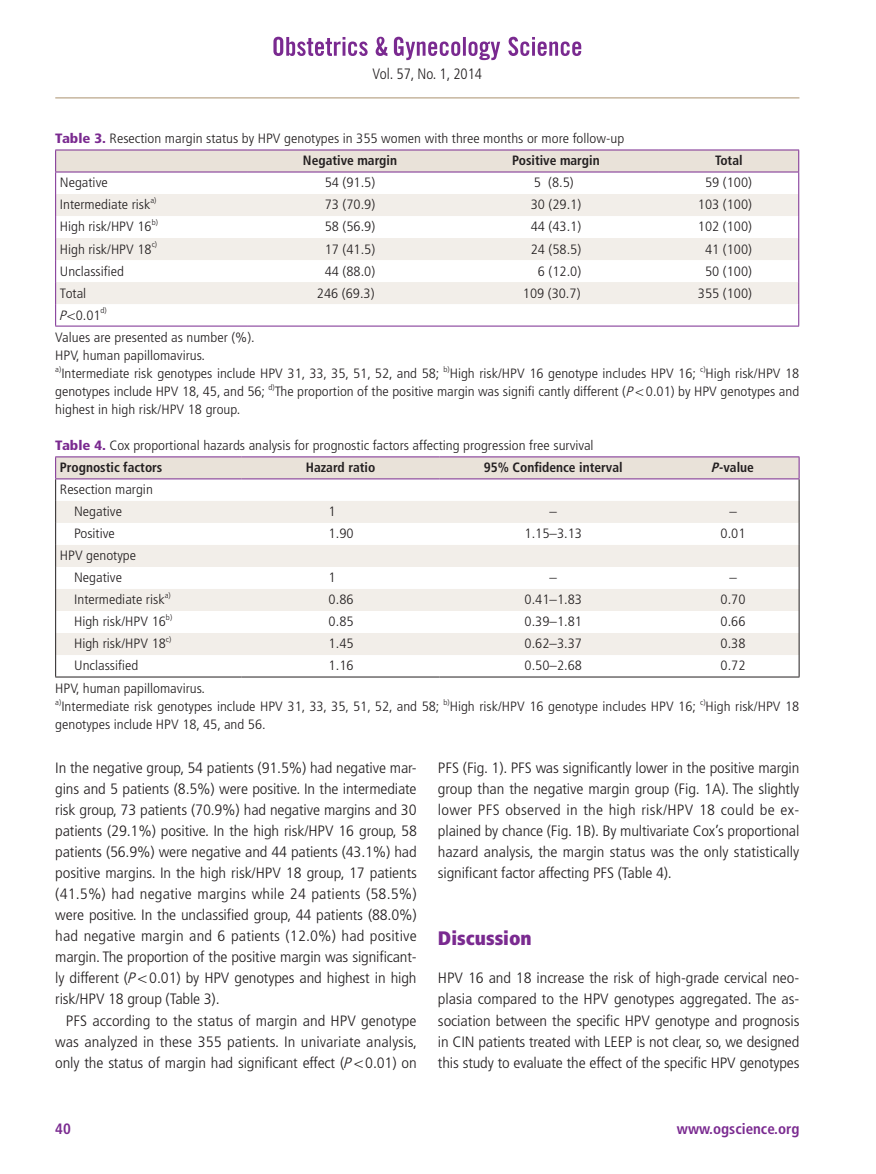
<style>
.page{position:relative;width:876px;height:1174px;background:#fff}
.page>*{position:absolute;margin:0;border:0;box-sizing:border-box;transform-origin:0 0}
.서론_영문{font:900 condensed 19.5px "Frutiger LT Std";color:#7a2a90}
.본문_영문{font:300 condensed 15px/21px "Frutiger LT Std";letter-spacing:-.01em;color:#231f20;text-align:justify;scale:1.1 1}
.t1{font:700 condensed 15px "Frutiger LT Std";color:#7a2a90}
.본문_영문-2{font:300 condensed 15px "Frutiger LT Std";letter-spacing:-.01em;color:#231f20}
.표_타이틀{font:300 condensed 13.5px "Frutiger LT Std";color:#231f20;scale:1.1 1}
.표머리{font:700 condensed 13.5px "Frutiger LT Std";color:#231f20}
.표_타이틀-2{font:300 condensed 7.8px "Frutiger LT Std";color:#231f20;scale:1.1 1}
.s1{font-weight:900;color:#7a2a90}
.s2{font-style:italic}
</style>
<div class="page">
<hr style="left:55px;top:97px;width:744px;height:1px;background:#af9877">
<svg style="left:508px;top:37px;width:73px;height:19px"></svg>
<svg style="left:394px;top:37px;width:106px;height:23px"></svg>
<svg style="left:273px;top:37px;width:114px;height:19px"></svg>
<hr style="left:55px;top:326px;width:192px;height:1px;background:#7a2a90">
<hr style="left:247px;top:326px;width:206px;height:1px;background:#7a2a90">
<hr style="left:453px;top:326px;width:206px;height:1px;background:#7a2a90">
<hr style="left:659px;top:326px;width:140px;height:1px;background:#7a2a90">
<svg style="left:55px;top:150px;width:744px;height:176px"></svg>
<hr style="left:55px;top:172px;width:192px;height:1px;background:#7a2a90">
<hr style="left:247px;top:172px;width:206px;height:1px;background:#7a2a90">
<hr style="left:453px;top:172px;width:206px;height:1px;background:#7a2a90">
<hr style="left:659px;top:172px;width:140px;height:1px;background:#7a2a90">
<hr style="left:55px;top:676px;width:186px;height:1px;background:#231f20">
<hr style="left:241px;top:676px;width:199px;height:1px;background:#231f20">
<hr style="left:440px;top:676px;width:227px;height:1px;background:#231f20">
<hr style="left:667px;top:676px;width:132px;height:1px;background:#231f20">
<hr style="left:55px;top:456px;width:186px;height:1px;background:#7a2a90">
<hr style="left:241px;top:456px;width:199px;height:1px;background:#7a2a90">
<hr style="left:440px;top:456px;width:227px;height:1px;background:#7a2a90">
<hr style="left:667px;top:456px;width:132px;height:1px;background:#7a2a90">
<svg style="left:55px;top:457px;width:745px;height:219px"></svg>
<hr style="left:55px;top:478px;width:186px;height:1px;background:#7a2a90">
<hr style="left:241px;top:478px;width:199px;height:1px;background:#7a2a90">
<hr style="left:440px;top:478px;width:227px;height:1px;background:#7a2a90">
<hr style="left:667px;top:478px;width:132px;height:1px;background:#7a2a90">
<p class="본문_영문-2" style="left:373px;top:66px;width:111px">Vol. 57, No. 1, 2014</p>
<p class="표_타이틀" style="left:55px;top:131px;width:519px"><span class="s1">Table 3.</span> Resection margin status by HPV genotypes in 355 women with three months or more follow-up</p>
<p class="표머리" style="left:303px;top:153px;width:96px">Negative margin</p>
<p class="표머리" style="left:512px;top:153px;width:89px">Positive margin</p>
<p class="표머리" style="left:715px;top:153px;width:29px">Total</p>
<p class="표_타이틀" style="left:60px;top:175px;width:45px">Negative</p>
<p class="표_타이틀" style="left:325px;top:175px;width:47px">54 (91.5)</p>
<p class="표_타이틀" style="left:534px;top:175px;width:38px">5 (8.5)</p>
<p class="표_타이틀" style="left:705px;top:175px;width:44px">59 (100)</p>
<p class="표_타이틀" style="left:60px;top:197px;width:84px">Intermediate risk</p>
<p class="표_타이틀-2" style="left:150px;top:196px;width:7px">a)</p>
<p class="표_타이틀" style="left:325px;top:197px;width:47px">73 (70.9)</p>
<p class="표_타이틀" style="left:531px;top:197px;width:47px">30 (29.1)</p>
<p class="표_타이틀" style="left:698px;top:197px;width:51px">103 (100)</p>
<p class="표_타이틀" style="left:60px;top:219px;width:85px">High risk/HPV 16</p>
<p class="표_타이틀-2" style="left:152px;top:218px;width:7px">b)</p>
<p class="표_타이틀" style="left:325px;top:219px;width:47px">58 (56.9)</p>
<p class="표_타이틀" style="left:531px;top:219px;width:47px">44 (43.1)</p>
<p class="표_타이틀" style="left:698px;top:219px;width:51px">102 (100)</p>
<p class="표_타이틀" style="left:60px;top:241px;width:85px">High risk/HPV 18</p>
<p class="표_타이틀-2" style="left:152px;top:240px;width:6px">c)</p>
<p class="표_타이틀" style="left:325px;top:241px;width:47px">17 (41.5)</p>
<p class="표_타이틀" style="left:531px;top:241px;width:47px">24 (58.5)</p>
<p class="표_타이틀" style="left:705px;top:241px;width:44px">41 (100)</p>
<p class="표_타이틀" style="left:60px;top:263px;width:60px">Unclassified</p>
<p class="표_타이틀" style="left:325px;top:263px;width:47px">44 (88.0)</p>
<p class="표_타이틀" style="left:538px;top:263px;width:41px">6 (12.0)</p>
<p class="표_타이틀" style="left:705px;top:263px;width:44px">50 (100)</p>
<p class="표_타이틀" style="left:60px;top:285px;width:26px">Total</p>
<p class="표_타이틀" style="left:317px;top:285px;width:54px">246 (69.3)</p>
<p class="표_타이틀" style="left:523px;top:285px;width:54px">109 (30.7)</p>
<p class="표_타이틀" style="left:698px;top:285px;width:51px">355 (100)</p>
<p class="표_타이틀" style="left:59px;top:307px;width:40px"><span class="s2">P</span>&lt;0.01</p>
<p class="표_타이틀-2" style="left:101px;top:306px;width:7px">d)</p>
<p class="표_타이틀" style="left:55px;top:329px;width:183px">Values are presented as number (%).</p>
<p class="표_타이틀" style="left:55px;top:347px;width:138px">HPV, human papillomavirus.</p>
<p class="표_타이틀-2" style="left:55px;top:364px;width:7px">a)</p>
<p class="표_타이틀" style="left:61px;top:365px;width:345px">Intermediate risk genotypes include HPV 31, 33, 35, 51, 52, and 58;</p>
<p class="표_타이틀-2" style="left:444px;top:364px;width:7px">b)</p>
<p class="표_타이틀" style="left:450px;top:365px;width:225px">High risk/HPV 16 genotype includes HPV 16;</p>
<p class="표_타이틀-2" style="left:700px;top:364px;width:6px">c)</p>
<p class="표_타이틀" style="left:706px;top:365px;width:87px">High risk/HPV 18</p>
<p class="표_타이틀" style="left:55px;top:383px;width:192px">genotypes include HPV 18, 45, and 56;</p>
<p class="표_타이틀-2" style="left:268px;top:382px;width:7px">d)</p>
<p class="표_타이틀" style="left:275px;top:383px;width:478px">The proportion of the positive margin was signifi cantly different (<span class="s2">P</span>&lt;0.01) by HPV genotypes and</p>
<p class="표_타이틀" style="left:55px;top:401px;width:170px">highest in high risk/HPV 18 group.</p>
<p class="표_타이틀" style="left:55px;top:437px;width:491px"><span class="s1">Table 4.</span> Cox proportional hazards analysis for prognostic factors affecting progression free survival</p>
<p class="표머리" style="left:60px;top:459px;width:104px">Prognostic factors</p>
<p class="표머리" style="left:306px;top:459px;width:71px">Hazard ratio</p>
<p class="표머리" style="left:484px;top:459px;width:140px">95% Confidence interval</p>
<p class="표머리" style="left:711px;top:459px;width:44px"><span class="s2">P</span>-value</p>
<p class="표_타이틀" style="left:60px;top:482px;width:86px">Resection margin</p>
<p class="표_타이틀" style="left:74px;top:504px;width:45px">Negative</p>
<p class="표_타이틀" style="left:329px;top:504px;width:8px">1</p>
<p class="표_타이틀" style="left:550px;top:504px;width:8px">–</p>
<p class="표_타이틀" style="left:729px;top:504px;width:8px">–</p>
<p class="표_타이틀" style="left:74px;top:526px;width:39px">Positive</p>
<p class="표_타이틀" style="left:329px;top:526px;width:24px">1.90</p>
<p class="표_타이틀" style="left:525px;top:526px;width:54px">1.15–3.13</p>
<p class="표_타이틀" style="left:721px;top:526px;width:24px">0.01</p>
<p class="표_타이틀" style="left:60px;top:548px;width:71px">HPV genotype</p>
<p class="표_타이틀" style="left:74px;top:570px;width:45px">Negative</p>
<p class="표_타이틀" style="left:329px;top:570px;width:8px">1</p>
<p class="표_타이틀" style="left:550px;top:570px;width:8px">–</p>
<p class="표_타이틀" style="left:729px;top:570px;width:8px">–</p>
<p class="표_타이틀" style="left:74px;top:592px;width:84px">Intermediate risk</p>
<p class="표_타이틀-2" style="left:165px;top:591px;width:7px">a)</p>
<p class="표_타이틀" style="left:329px;top:592px;width:24px">0.86</p>
<p class="표_타이틀" style="left:525px;top:592px;width:54px">0.41–1.83</p>
<p class="표_타이틀" style="left:721px;top:592px;width:24px">0.70</p>
<p class="표_타이틀" style="left:74px;top:614px;width:85px">High risk/HPV 16</p>
<p class="표_타이틀-2" style="left:166px;top:613px;width:7px">b)</p>
<p class="표_타이틀" style="left:329px;top:614px;width:24px">0.85</p>
<p class="표_타이틀" style="left:525px;top:614px;width:54px">0.39–1.81</p>
<p class="표_타이틀" style="left:721px;top:614px;width:24px">0.66</p>
<p class="표_타이틀" style="left:74px;top:636px;width:85px">High risk/HPV 18</p>
<p class="표_타이틀-2" style="left:166px;top:635px;width:6px">c)</p>
<p class="표_타이틀" style="left:329px;top:636px;width:24px">1.45</p>
<p class="표_타이틀" style="left:525px;top:636px;width:54px">0.62–3.37</p>
<p class="표_타이틀" style="left:721px;top:636px;width:24px">0.38</p>
<p class="표_타이틀" style="left:74px;top:658px;width:60px">Unclassified</p>
<p class="표_타이틀" style="left:329px;top:658px;width:24px">1.16</p>
<p class="표_타이틀" style="left:525px;top:658px;width:54px">0.50–2.68</p>
<p class="표_타이틀" style="left:721px;top:658px;width:24px">0.72</p>
<p class="표_타이틀" style="left:55px;top:680px;width:138px">HPV, human papillomavirus.</p>
<p class="표_타이틀-2" style="left:55px;top:697px;width:7px">a)</p>
<p class="표_타이틀" style="left:61px;top:698px;width:345px">Intermediate risk genotypes include HPV 31, 33, 35, 51, 52, and 58;</p>
<p class="표_타이틀-2" style="left:444px;top:697px;width:7px">b)</p>
<p class="표_타이틀" style="left:450px;top:698px;width:225px">High risk/HPV 16 genotype includes HPV 16;</p>
<p class="표_타이틀-2" style="left:700px;top:697px;width:6px">c)</p>
<p class="표_타이틀" style="left:706px;top:698px;width:87px">High risk/HPV 18</p>
<p class="표_타이틀" style="left:55px;top:716px;width:193px">genotypes include HPV 18, 45, and 56.</p>
<p class="본문_영문" style="left:55px;top:758px;width:330px">In the negative group, 54 patients (91.5%) had negative mar&shy;gins and 5 patients (8.5%) were positive. In the intermediate risk group, 73 patients (70.9%) had negative margins and 30 patients (29.1%) positive. In the high risk/HPV 16 group, 58 patients (56.9%) were negative and 44 patients (43.1%) had positive margins. In the high risk/HPV 18 group, 17 patients (41.5%) had negative margins while 24 patients (58.5%) were positive. In the unclassified group, 44 patients (88.0%) had negative margin and 6 patients (12.0%) had positive margin. The proportion of the positive margin was significant&shy;ly different (<span class="s2">P</span>&lt;0.01) by HPV genotypes and highest in high risk/HPV 18 group (Table 3).</p>
<p class="본문_영문" style="left:55px;top:1010px;width:330px;text-indent:11px">PFS according to the status of margin and HPV genotype was analyzed in these 355 patients. In univariate analysis, only the status of margin had significant effect (<span class="s2">P</span>&lt;0.01) on</p>
<p class="본문_영문" style="left:438px;top:758px;width:330px">PFS (Fig. 1). PFS was significantly lower in the positive margin group than the negative margin group (Fig. 1A). The slightly lower PFS observed in the high risk/HPV 18 could be ex&shy;plained by chance (Fig. 1B). By multivariate Cox’s proportional hazard analysis, the margin status was the only statistically significant factor affecting PFS (Table 4).</p>
<p class="서론_영문" style="left:438px;top:926px;width:95px">Discussion</p>
<p class="본문_영문" style="left:438px;top:968px;width:330px">HPV 16 and 18 increase the risk of high-grade cervical neo&shy;plasia compared to the HPV genotypes aggregated. The as&shy;sociation between the specific HPV genotype and prognosis in CIN patients treated with LEEP is not clear, so, we designed this study to evaluate the effect of the specific HPV genotypes</p>
<p class="t1" style="left:55px;top:1119px;width:17px">40</p>
<p class="t1" style="left:677px;top:1119px;width:124px">www.ogscience.org</p>
</div>
